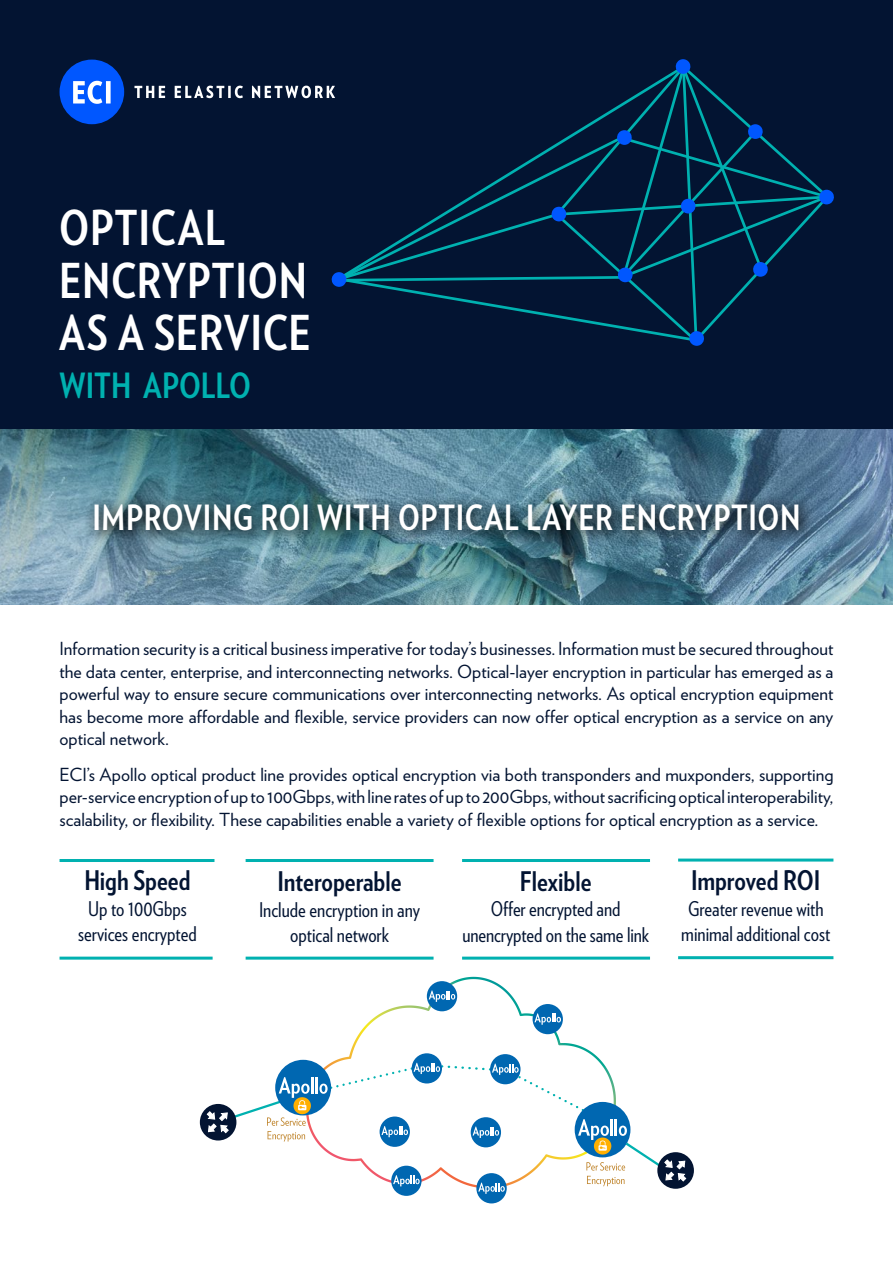
<style>
.page{position:relative;width:893px;height:1263px;background:#fff}
.page>*{position:absolute;margin:0;border:0;box-sizing:border-box;transform-origin:0 0}
.t1{font:700 48px/52.5px "Verlag Condensed";letter-spacing:.015em;color:#fff}
.t2{font:700 34.65px "Verlag Condensed";letter-spacing:.02em;color:#fff}
.t3{font:700 34.65px "Verlag Condensed";color:#00b1b0}
.t4{font:700 27px "Verlag Condensed";color:#031432}
.t5{font:20.25px/25.5px "Verlag Condensed";color:#031432;text-align:center}
.t6{font:18px/22.5px "Verlag";color:#031432;text-align:justify}
</style>
<div class="page">
<img style="left:0;top:428px;width:893px;height:176px">
<hr style="left:462px;top:859px;width:188px;height:3px;background:#00b1b0">
<hr style="left:678px;top:858px;width:155px;height:3px;background:#00b1b0">
<hr style="left:60px;top:859px;width:154px;height:3px;background:#00b1b0">
<hr style="left:246px;top:859px;width:188px;height:3px;background:#00b1b0">
<hr style="left:462px;top:957px;width:188px;height:3px;background:#00b1b0">
<hr style="left:678px;top:956px;width:155px;height:3px;background:#00b1b0">
<hr style="left:60px;top:957px;width:153px;height:3px;background:#00b1b0">
<hr style="left:246px;top:957px;width:188px;height:3px;background:#00b1b0">
<div style="left:84px;top:494px;width:731px;height:53px;background:#000;opacity:.73"></div>
<svg style="left:308px;top:977px;width:308px;height:211px"></svg>
<div style="left:391px;top:1166px;width:31px;height:30px;background:#0067b1;border-radius:50%"></div>
<svg style="left:393px;top:1175px;width:27px;height:11px"></svg>
<div style="left:427px;top:981px;width:30px;height:30px;background:#0067b1;border-radius:50%"></div>
<svg style="left:429px;top:990px;width:26px;height:12px"></svg>
<div style="left:476px;top:1173px;width:31px;height:30px;background:#0067b1;border-radius:50%"></div>
<svg style="left:478px;top:1182px;width:27px;height:12px"></svg>
<div style="left:533px;top:1004px;width:30px;height:30px;background:#0067b1;border-radius:50%"></div>
<svg style="left:534px;top:1013px;width:27px;height:12px"></svg>
<div style="left:380px;top:1116px;width:30px;height:31px;background:#0067b1;border-radius:50%"></div>
<svg style="left:381px;top:1126px;width:27px;height:11px"></svg>
<div style="left:471px;top:1117px;width:30px;height:30px;background:#0067b1;border-radius:50%"></div>
<svg style="left:473px;top:1126px;width:26px;height:12px"></svg>
<div style="left:275px;top:1060px;width:56px;height:55px;background:#0067b1;border-radius:50%"></div>
<hr style="left:315px;top:1077px;width:3px;height:16px;background:#fff">
<div style="left:575px;top:1102px;width:55px;height:55px;background:#0067b1;border-radius:50%"></div>
<div style="left:412px;top:1053px;width:30px;height:30px;background:#0067b1;border-radius:50%"></div>
<div style="left:200px;top:1104px;width:36px;height:36px;background:#031432;border-radius:50%"></div>
<div style="left:490px;top:1054px;width:30px;height:30px;background:#0067b1;border-radius:50%"></div>
<svg style="left:319px;top:1063px;width:265px;height:49px"></svg>
<svg style="left:207px;top:1077px;width:106px;height:64px"></svg>
<div style="left:657px;top:1152px;width:37px;height:37px;background:#031432;border-radius:50%"></div>
<svg style="left:578px;top:1119px;width:108px;height:67px"></svg>
<div style="left:0;top:0;width:893px;height:428px;background:#031432"></div>
<div style="left:60px;top:60px;width:64px;height:64px;background:#0057ff;border-radius:50%"></div>
<svg style="left:73px;top:81px;width:38px;height:23px"></svg>
<svg style="left:134px;top:59px;width:700px;height:287px"></svg>
<h1 class="t1" style="left:59px;top:200px;width:254px">OPTICAL<br>ENCRYPTION<br>AS A SERVICE</h1>
<h2 class="t3" style="left:60px;top:359px;width:193px">WITH APOLLO</h2>
<h2 class="t2" style="left:92px;top:492px;width:710px">IMPROVING ROI WITH OPTICAL LAYER ENCRYPTION</h2>
<p class="t6" style="left:60px;top:637px;width:775px">Information security ais critical business imperative for todays’ businesses. Information must be secured throughout the data center, enterprise, and interconnecting networks. Optical-layer encryption in particular has emerged as a powerful way to ensure secure communications over interconnecting networks. As optical encryption equipment has become more affordable and flexible, service providers can now offer optical encryption as a service on any optical network.</p>
<p class="t6" style="left:60px;top:762px;width:775px">ECIs’ Apollo optical product line provides optical encryption via both transponders and muxponders, supporting per-serviceencryptionofupto100Gbps,withlineratesofupto200Gbps,withoutsacrificingopticalinteroperability, scalability, or flexibility. These capabilities enable a variety of flexible options for optical encryption as a service.</p>
<h3 class="t4" style="left:84px;top:860px;width:108px">High Speed</h3>
<p class="t5" style="left:78px;top:895px;width:120px">Up to 100Gbps services encrypted</p>
<h3 class="t4" style="left:278px;top:862px;width:125px">Interoperable</h3>
<p class="t5" style="left:259px;top:896px;width:163px">Include encryption in any optical network</p>
<h3 class="t4" style="left:520px;top:861px;width:73px">Flexible</h3>
<p class="t5" style="left:462px;top:895px;width:188px">Offer encrypted and unencrypted on the same link</p>
<h3 class="t4" style="left:691px;top:860px;width:131px">Improved ROI</h3>
<p class="t5" style="left:681px;top:895px;width:150px">Greater revenue with minimal additional cost</p>
</div>
